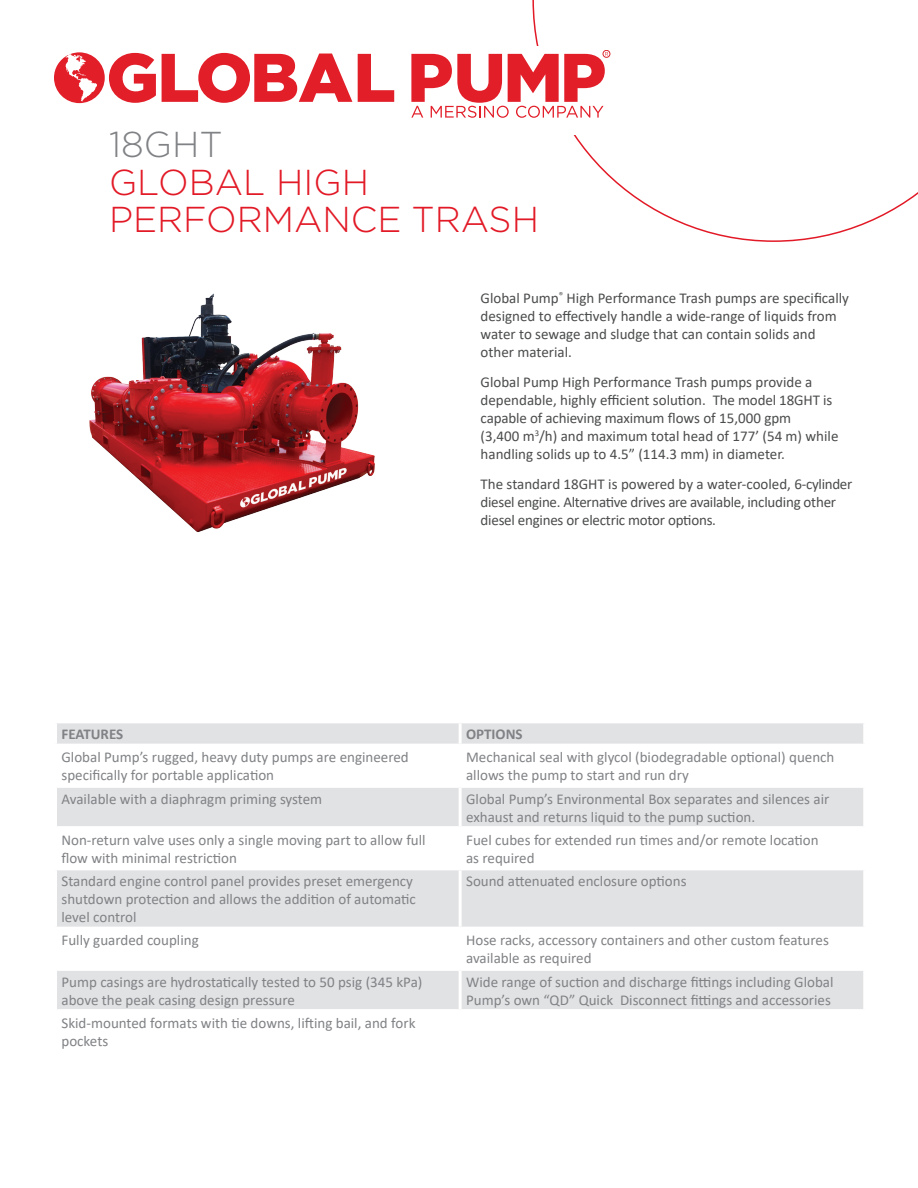
<style>
.page{position:relative;width:918px;height:1188px;background:#fff}
.page>*{position:absolute;margin:0;border:0;box-sizing:border-box;transform-origin:0 0}
.t1{font:300 36px/37.5px "Gotham";color:#e21926}
.t2{font:300 36px "Gotham";color:#808285}
.t3{font:15px/18px "Calibri";color:#808285}
.t4{font:15px/18px "Calibri";color:#4b4c4d}
.t5{font:700 15px "Calibri";color:#808285}
</style>
<div class="page">
<svg style="left:532px;top:0;width:386px;height:242px"></svg>
<div style="left:54px;top:46px;width:568px;height:89px;background:#fff"></div>
<svg style="left:162px;top:53px;width:190px;height:50px"></svg>
<svg style="left:358px;top:54px;width:36px;height:48px"></svg>
<svg style="left:54px;top:52px;width:102px;height:51px"></svg>
<div style="left:603px;top:50px;width:7px;height:8px;border:1px solid #da252e;border-radius:50%"></div>
<svg style="left:411px;top:52px;width:197px;height:66px"></svg>
<img style="left:89px;top:293px;width:286px;height:239px">
<svg style="left:57px;top:723px;width:806px;height:21px;background:#e2e2e4"></svg>
<svg style="left:57px;top:788px;width:806px;height:221px;fill:#e1e2e4"></svg>
<hr style="left:459px;top:723px;width:3px;height:21px;background:#fff">
<hr style="left:459px;top:788px;width:3px;height:38px;background:#fff">
<hr style="left:54px;top:826px;width:406px;height:3px;background:#fff">
<hr style="left:460px;top:826px;width:406px;height:3px;background:#fff">
<hr style="left:459px;top:829px;width:3px;height:38px;background:#fff">
<hr style="left:54px;top:867px;width:406px;height:3px;background:#fff">
<hr style="left:460px;top:867px;width:406px;height:3px;background:#fff">
<hr style="left:459px;top:870px;width:3px;height:57px;background:#fff">
<hr style="left:54px;top:927px;width:406px;height:3px;background:#fff">
<hr style="left:460px;top:927px;width:406px;height:3px;background:#fff">
<hr style="left:459px;top:930px;width:3px;height:38px;background:#fff">
<hr style="left:54px;top:968px;width:406px;height:3px;background:#fff">
<hr style="left:460px;top:968px;width:406px;height:3px;background:#fff">
<hr style="left:459px;top:971px;width:3px;height:38px;background:#fff">
<h1 class="t2" style="left:109px;top:122px;width:115px">18GHT</h1>
<h1 class="t1" style="left:109px;top:162px;width:431px">GLOBAL HIGH<br>PERFORMANCE TRASH</h1>
<p class="t4" style="left:481px;top:289px;width:370px">Global Pump<sup>®</sup> High Performance Trash pumps are specifically designed to effectively handle a wide-range of liquids from water to sewage and sludge that can contain solids and other material.</p>
<p class="t4" style="left:481px;top:373px;width:359px">Global Pump High Performance Trash pumps provide a dependable, highly efficient solution. The model 18GHT is capable of achieving maximum flows of 15,000 gpm<br>(3,400 m<sup>3</sup>/h) and maximum total head of 177’ (54 m) while handling solids up to 4.5” (114.3 mm) in diameter.</p>
<p class="t4" style="left:481px;top:475px;width:373px">The standard 18GHT is powered by a water-cooled, 6-cylinder diesel engine. Alternative drives are available, including other diesel engines or electric motor options.</p>
<p class="t5" style="left:62px;top:724px;width:63px">FEATURES</p>
<p class="t5" style="left:466px;top:724px;width:58px">OPTIONS</p>
<p class="t3" style="left:62px;top:748px;width:349px">Global Pump’s rugged, heavy duty pumps are engineered specifically for portable application</p>
<p class="t3" style="left:466px;top:748px;width:370px">Mechanical seal with glycol (biodegradable optional) quench allows the pump to start and run dry</p>
<p class="t3" style="left:62px;top:789px;width:262px">Available with a diaphragm priming system</p>
<p class="t3" style="left:466px;top:789px;width:365px">Global Pump’s Environmental Box separates and silences air exhaust and returns liquid to the pump suction.</p>
<p class="t3" style="left:62px;top:831px;width:366px">Non-return valve uses only a single moving part to allow full flow with minimal restriction</p>
<p class="t3" style="left:466px;top:831px;width:354px">Fuel cubes for extended run times and/or remote location as required</p>
<p class="t3" style="left:62px;top:872px;width:356px">Standard engine control panel provides preset emergency shutdown protection and allows the addition of automatic level control</p>
<p class="t3" style="left:466px;top:872px;width:222px">Sound attenuated enclosure options</p>
<p class="t3" style="left:62px;top:931px;width:139px">Fully guarded coupling</p>
<p class="t3" style="left:466px;top:931px;width:364px">Hose racks, accessory containers and other custom features available as required</p>
<p class="t3" style="left:62px;top:972px;width:362px">Pump casings are hydrostatically tested to 50 psig (345 kPa) above the peak casing design pressure</p>
<p class="t3" style="left:466px;top:972px;width:369px">Wide range of suction and discharge fittings including Global<br>Pump’s own “QD” Quick Disconnect fittings and accessories</p>
<p class="t3" style="left:62px;top:1014px;width:356px">Skid-mounted formats with tie downs, lifting bail, and fork pockets</p>
</div>
